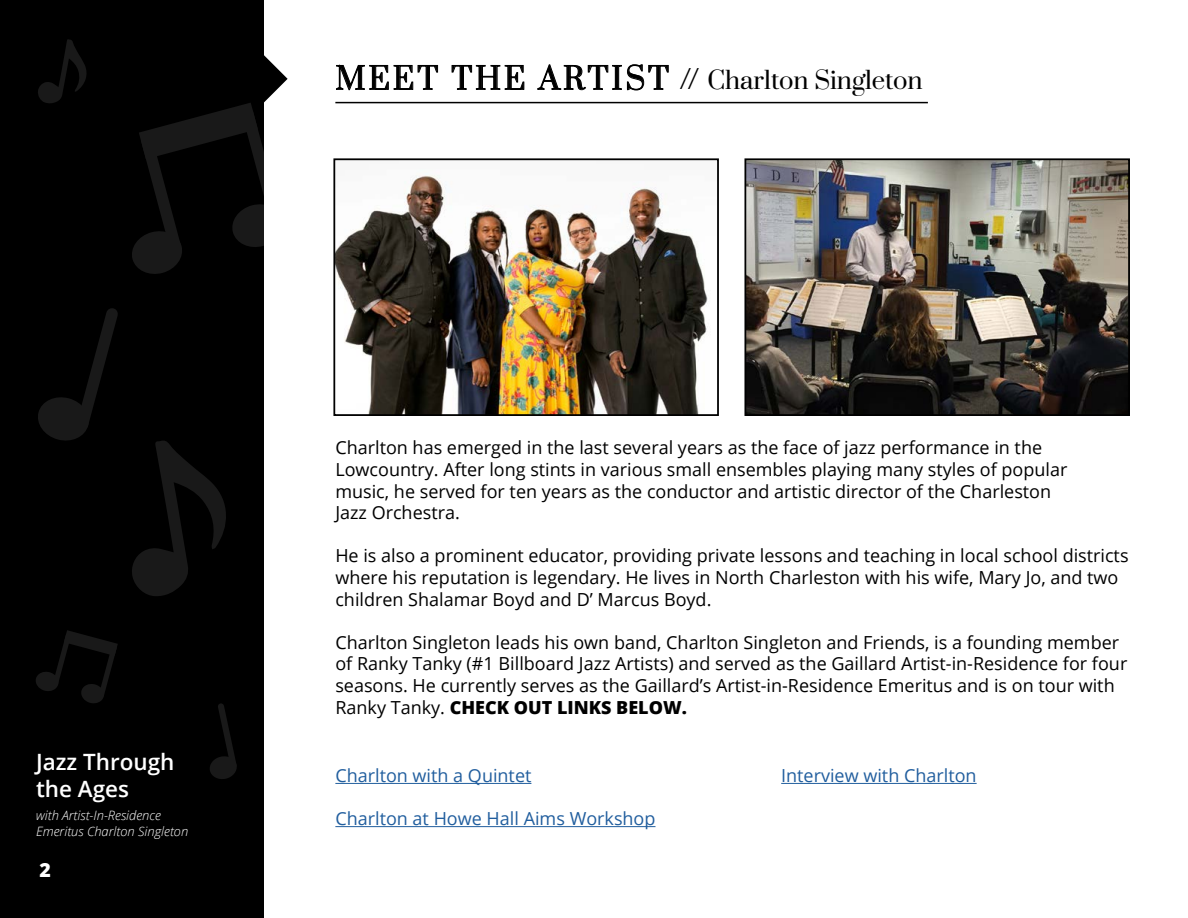
<style>
.page{position:relative;width:1188px;height:918px;background:#fff}
.page>*{position:absolute;margin:0;border:0;box-sizing:border-box;transform-origin:0 0}
.t1{font:24px "Prata";color:#000}
.t2{font:600 22.5px/27px "Open Sans";color:#fff}
.t3{font:800 19.5px "Open Sans";color:#fff}
.t4{font:18px/21.6px "Open Sans";color:#000}
.t5{font:18px "Open Sans";color:#215e9e}
.t6{font:italic 300 12.9px/15.5px "Open Sans";color:#fff}
.s1{font-size:30px}
.s2{font-weight:800}
</style>
<div class="page">
<div style="left:0;top:0;width:264px;height:918px;background:#000"></div>
<svg style="left:336px;top:64px;width:102px;height:26px"></svg>
<svg style="left:451px;top:65px;width:74px;height:25px"></svg>
<svg style="left:537px;top:64px;width:132px;height:27px"></svg>
<hr style="left:335px;top:102px;width:593px;height:1px;background:#000">
<hr style="left:335px;top:783px;width:196px;height:1px;background:#215e9e">
<hr style="left:335px;top:826px;width:321px;height:1px;background:#215e9e">
<hr style="left:781px;top:783px;width:196px;height:1px;background:#215e9e">
<svg style="left:210px;top:703px;width:27px;height:76px"></svg>
<svg style="left:36px;top:630px;width:82px;height:73px"></svg>
<svg style="left:38px;top:308px;width:188px;height:288px"></svg>
<svg style="left:38px;top:39px;width:49px;height:64px"></svg>
<svg style="left:132px;top:55px;width:156px;height:219px"></svg>
<img style="left:336px;top:175px;width:372px;height:238px">
<div style="left:333px;top:158px;width:386px;height:258px;border:2px solid #000"></div>
<img style="left:747px;top:161px;width:380px;height:252px">
<div style="left:744px;top:158px;width:386px;height:258px;border:2px solid #000"></div>
<p class="t2" style="left:36px;top:748px;width:140px">Jazz Through the Ages</p>
<p class="t6" style="left:36px;top:807px;width:154px">with Artist-In-Residence<br>Emeritus Charlton Singleton</p>
<p class="t3" style="left:40px;top:855px;width:13px">2</p>
<h1 class="t1" style="left:335px;top:66px;width:589px"><span class="s1">MEET THE ARTIST //</span> Charlton Singleton</h1>
<p class="t4" style="left:335px;top:437px;width:734px">Charlton has emerged in the last several years as the face of jazz performance in the Lowcountry. After long stints in various small ensembles playing many styles of popular music, he served for ten years as the conductor and artistic director of the Charleston Jazz Orchestra.</p>
<p class="t4" style="left:335px;top:545px;width:795px">He is also a prominent educator, providing private lessons and teaching in local school districts where his reputation is legendary. He lives in North Charleston with his wife, Mary Jo, and two children Shalamar Boyd and D’ Marcus Boyd.</p>
<p class="t4" style="left:335px;top:631px;width:793px">Charlton Singleton leads his own band, Charlton Singleton and Friends, is a founding member of Ranky Tanky (#1 Billboard Jazz Artists) and served as the Gaillard Artist-in-Residence for four seasons. He currently serves as the Gaillard’s Artist-in-Residence Emeritus and is on tour with Ranky Tanky. <span class="s2">CHECK OUT LINKS BELOW.</span></p>
<p class="t5" style="left:335px;top:763px;width:198px">Charlton with a Quintet</p>
<p class="t5" style="left:335px;top:806px;width:322px">Charlton at Howe Hall Aims Workshop</p>
<p class="t5" style="left:781px;top:763px;width:197px">Interview with Charlton</p>
</div>
